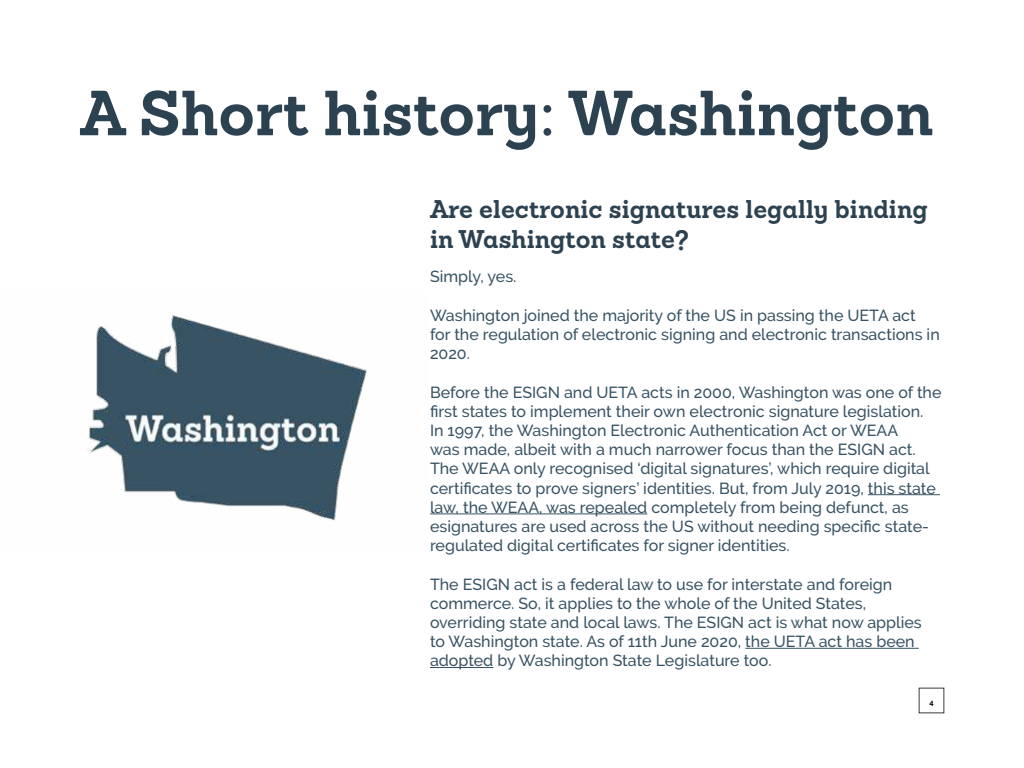
<style>
.page{position:relative;width:1024px;height:768px;background:#fff}
.page>*{position:absolute;margin:0;border:0;box-sizing:border-box;transform-origin:0 0}
.t1{font:700 62px "Sanchez";color:#2d4251}
.t2{font:700 25px/30px "Sanchez";color:#2d4251}
.t3{font:500 16px/19.2px "Raleway";color:#375363}
.t4{font:700 7.5px "Raleway";color:#000}
</style>
<div class="page">
<img style="left:89px;top:315px;width:278px;height:207px">
<hr style="left:868px;top:494px;width:72px;height:1px;background:#375363">
<hr style="left:430px;top:513px;width:217px;height:1px;background:#375363">
<hr style="left:745px;top:648px;width:174px;height:1px;background:#375363">
<hr style="left:430px;top:667px;width:63px;height:1px;background:#375363">
<h1 class="t1" style="left:80px;top:88px;width:855px">A Short history: Washington</h1>
<h2 class="t2" style="left:430px;top:196px;width:499px">Are electronic signatures legally binding in Washington state?</h2>
<p class="t3" style="left:430px;top:269px;width:88px">Simply, yes.</p>
<p class="t3" style="left:430px;top:307px;width:511px">Washington joined the majority of the US in passing the UETA act for the regulation of electronic signing and electronic transactions in<br>2020.</p>
<p class="t3" style="left:430px;top:382px;width:513px">Before the ESIGN and UETA acts in 2000, Washington was one of the first states to implement their own electronic signature legislation.<br>In 1997, the Washington Electronic Authentication Act or WEAA<br>was made, albeit with a much narrower focus than the ESIGN act.<br>The WEAA only recognised ‘digital signatures’, which require digital certificates to prove signers’ identities. But, from July 2019, this state law, the WEAA, was repealed completely from being defunct, as esignatures are used across the US without needing specific state&shy;regulated digital certificates for signer identities.</p>
<p class="t3" style="left:430px;top:576px;width:493px">The ESIGN act is a federal law to use for interstate and foreign commerce. So, it applies to the whole of the United States, overriding state and local laws. The ESIGN act is what now applies to Washington state. As of 11th June 2020, the UETA act has been adopted by Washington State Legislature too.</p>
<p class="t4" style="left:929px;top:700px;width:6px">4</p>
</div>
